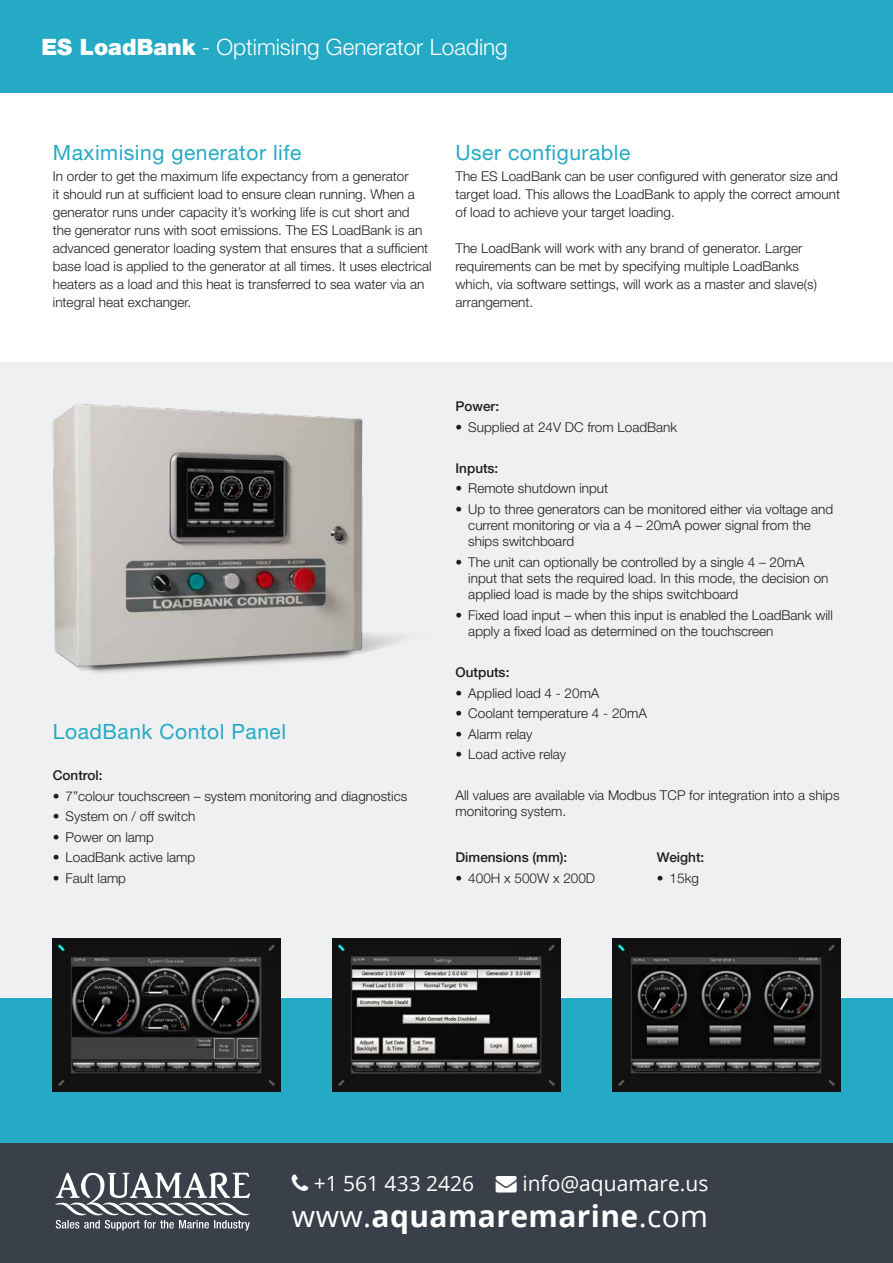
<style>
.page{position:relative;width:893px;height:1263px;background:#fff}
.page>*{position:absolute;margin:0;border:0;box-sizing:border-box;transform-origin:0 0}
.t1{font:700 30px "Open Sans";letter-spacing:.015em;color:#fff}
.t2{font:300 22.5px "Helvetica Neue LT Pro";color:#fff}
.t3{font:21px "Helvetica Neue LT Pro";letter-spacing:.025em;color:#24aac5}
.t4{font:21px "Open Sans";color:#fff}
.t5{font:300 13.5px/18px "Helvetica Neue LT Pro";color:#1d1d1b}
.t6{font:500 13.5px "Helvetica Neue LT Pro";color:#1d1d1b}
.s1{font-weight:900}
.s2{font-weight:400}
</style>
<div class="page">
<div style="left:0;top:362px;width:893px;height:634px;background:#eff0f1"></div>
<div style="left:0;top:998px;width:893px;height:145px;background:#24aac5"></div>
<div style="left:0;top:1143px;width:893px;height:120px;background:#394049"></div>
<img style="left:613px;top:938px;width:227px;height:153px">
<img style="left:333px;top:938px;width:227px;height:153px">
<img style="left:53px;top:938px;width:227px;height:153px">
<div style="left:0;top:0;width:893px;height:92px;background:#24aac5"></div>
<img style="left:52px;top:404px;width:350px;height:269px">
<svg style="left:55px;top:1172px;width:195px;height:58px"></svg>
<h2 class="t2" style="left:41px;top:33px;width:468px"><span class="s1">ES LoadBank</span> - Optimising Generator Loading</h2>
<h3 class="t3" style="left:53px;top:140px;width:250px">Maximising generator life</h3>
<p class="t5" style="left:53px;top:166px;width:380px">In order to get the maximum life expectancy from a generator<br>it should run at sufficient load to ensure clean running. When a generator runs under capacity it’s working life is cut short and<br>the generator runs with soot emissions. The ES LoadBank is an advanced generator loading system that ensures that a sufficient base load is applied to the generator at all times. It uses electrical heaters as a load and this heat is transferred to sea water via an integral heat exchanger.</p>
<h3 class="t3" style="left:455px;top:140px;width:176px">User configurable</h3>
<p class="t5" style="left:455px;top:166px;width:386px">The ES LoadBank can be user configured with generator size and target load. This allows the LoadBank to apply the correct amount of load to achieve your target loading.</p>
<p class="t5" style="left:455px;top:239px;width:363px">The LoadBank will work with any brand of generator. Larger requirements can be met by specifying multiple LoadBanks which, via software settings, will work as a master and slave(s) arrangement.</p>
<h3 class="t3" style="left:53px;top:719px;width:235px">LoadBank Contol Panel</h3>
<p class="t6" style="left:53px;top:767px;width:51px">Control:</p>
<p class="t5" style="left:53px;top:786px;width:356px">• 7”colour touchscreen – system monitoring and diagnostics</p>
<p class="t5" style="left:53px;top:807px;width:144px">• System on / off switch</p>
<p class="t5" style="left:53px;top:827px;width:103px">• Power on lamp</p>
<p class="t5" style="left:53px;top:848px;width:144px">• LoadBank active lamp</p>
<p class="t5" style="left:53px;top:868px;width:75px">• Fault lamp</p>
<p class="t6" style="left:455px;top:398px;width:45px">Power:</p>
<p class="t5" style="left:455px;top:418px;width:223px">• Supplied at 24V DC from LoadBank</p>
<p class="t6" style="left:455px;top:460px;width:44px">Inputs:</p>
<p class="t5" style="left:455px;top:479px;width:154px">• Remote shutdown input</p>
<p class="t5" style="left:468px;top:500px;width:366px;line-height:16.2px;text-indent:-13px">• Up to three generators can be monitored either via voltage and current monitoring or via a 4 – 20mA power signal from the ships switchboard</p>
<p class="t5" style="left:468px;top:553px;width:362px;line-height:16.2px;text-indent:-13px">• The unit can optionally be controlled by a single 4 – 20mA input that sets the required load. In this mode, the decision on applied load is made by the ships switchboard</p>
<p class="t5" style="left:468px;top:606px;width:366px;line-height:16.2px;text-indent:-13px">• Fixed load input – when this input is enabled the LoadBank will apply a fixed load as determined on the touchscreen</p>
<p class="t6" style="left:455px;top:664px;width:55px">Outputs:</p>
<p class="t5" style="left:455px;top:683px;width:145px">• Applied load 4 - 20mA</p>
<p class="t5" style="left:455px;top:704px;width:193px">• Coolant temperature 4 - 20mA</p>
<p class="t5" style="left:455px;top:724px;width:79px">• Alarm relay</p>
<p class="t5" style="left:455px;top:745px;width:112px">• Load active relay</p>
<p class="t5" style="left:455px;top:787px;width:385px;line-height:16.2px">All values are available via Modbus TCP for integration into a ships monitoring system.</p>
<p class="t6" style="left:455px;top:849px;width:113px">Dimensions (mm):</p>
<p class="t5" style="left:455px;top:869px;width:141px">• 400H x 500W x 200D</p>
<p class="t6" style="left:657px;top:849px;width:49px">Weight:</p>
<p class="t5" style="left:657px;top:869px;width:44px">• 15kg</p>
<h3 class="t4" style="left:314px;top:1168px;width:396px">+1 561 433 2426 → info@aquamare.us</h3>
<h1 class="t1" style="left:292px;top:1194px;width:418px"><span class="s2">www.</span>aquamaremarine<span class="s2">.com</span></h1>
</div>
